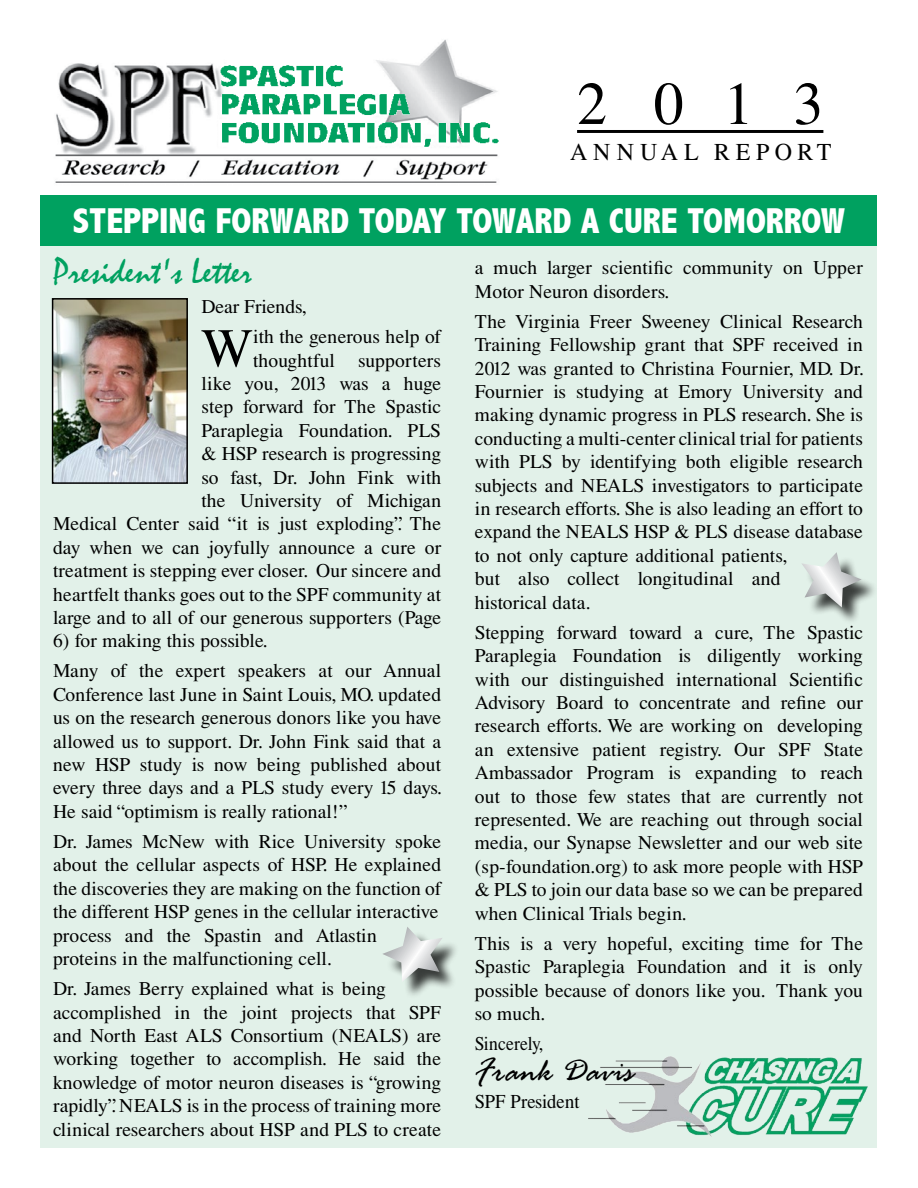
<style>
.page{position:relative;width:918px;height:1188px;background:#fff}
.page>*{position:absolute;margin:0;border:0;box-sizing:border-box;transform-origin:0 0}
.t1{font:60.6px "Times";color:#000}
.t2{font:54.9px "Times";color:#000}
.t3{font:36.3px "Rage D";letter-spacing:.01em;color:#000;scale:.94 1}
.t4{font:800 condensed 36px "Abadi";color:#fff}
.t5{font:36px "Mistral";color:#00a160}
.t6{font:24.3px "Times";letter-spacing:.23em;color:#000}
.t7{font:19.65px "Times";letter-spacing:.01em;color:#000;scale:.94 1}
.t8{font:19.5px/23.4px "Times";letter-spacing:.01em;color:#000}
.t9{font:19.5px "Times";letter-spacing:.01em;color:#000;scale:.9 1}
</style>
<div class="page">
<div style="left:40px;top:195px;width:838px;height:953px;background:#e2f1e9"></div>
<img style="left:55px;top:39px;width:444px;height:144px">
<hr style="left:577px;top:130px;width:246px;height:3px;background:#000">
<div style="left:386px;top:930px;width:74px;height:69px;background:#000;opacity:.75"></div>
<svg style="left:383px;top:927px;width:60px;height:55px"></svg>
<div style="left:40px;top:195px;width:838px;height:51px;background:#00a160"></div>
<img style="left:55px;top:301px;width:130px;height:180px">
<div style="left:52px;top:298px;width:136px;height:186px;border:2px solid #000"></div>
<div style="left:805px;top:556px;width:74px;height:69px;background:#000;opacity:.75"></div>
<svg style="left:802px;top:552px;width:60px;height:56px"></svg>
<img style="left:589px;top:1056px;width:279px;height:81px">
<h1 class="t1" style="left:577px;top:70px;width:248px">2013</h1>
<p class="t6" style="left:570px;top:138px;width:263px">ANNUAL REPORT</p>
<h3 class="t4" style="left:73px;top:200px;width:774px">STEPPING FORWARD TODAY TOWARD A CURE TOMORROW</h3>
<h3 class="t5" style="left:53px;top:250px;width:200px">President's Letter</h3>
<p class="t8" style="left:201px;top:295px;width:107px">Dear Friends,</p>
<h2 class="t2" style="left:201px;top:317px;width:53px">W</h2>
<p class="t8" style="left:475px;top:256px;width:390px">a much larger scientific community on Upper<br>Motor Neuron disorders.</p>
<p class="t8" style="left:475px;top:310px;width:391px">The Virginia Freer Sweeney Clinical Research Training Fellowship grant that SPF received in 2012 was granted to Christina Fournier, MD. Dr.<br>Fournier is studying at Emory University and making dynamic progress in PLS research. She is conducting a multi-center clinical trial for patients with PLS by identifying both eligible research subjects and NEALS investigators to participate in research efforts. She is also leading an effort to expand the NEALS HSP &amp; PLS disease database to not only capture additional patients,<br>but also collect longitudinal and<br>historical data.</p>
<p class="t8" style="left:475px;top:621px;width:390px;text-align:justify">Stepping forward toward a cure, The Spastic Paraplegia Foundation is diligently working with our distinguished international Scientific Advisory Board to concentrate and refine our research efforts. We are working on developing an extensive patient registry. Our SPF State Ambassador Program is expanding to reach out to those few states that are currently not represented. We are reaching out through social media, our Synapse Newsletter and our web site (sp-foundation.org) to ask more people with HSP &amp; PLS to join our data base so we can be prepared when Clinical Trials begin.</p>
<p class="t8" style="left:475px;top:932px;width:390px;text-align:justify">This is a very hopeful, exciting time for The Spastic Paraplegia Foundation and it is only possible because of donors like you. Thank you so much.</p>
<p class="t9" style="left:475px;top:1033px;width:77px">Sincerely,</p>
<h3 class="t3" style="left:475px;top:1052px;width:171px">Frank Davis</h3>
<p class="t7" style="left:475px;top:1090px;width:113px">SPF President</p>
<p class="t8" style="left:53px;top:325px;width:390px;text-align:right">ith the generous help of<br>thoughtful supporters<br>like you, 2013 was a huge<br>step forward for The Spastic<br>Paraplegia Foundation. PLS<br>&amp; HSP research is progressing<br>so fast, Dr. John Fink with<br>the University of Michigan<br>Medical Center said “it is just exploding”. The day when we can joyfully announce a cure or treatment is stepping ever closer. Our sincere and heartfelt thanks goes out to the SPF community at large and to all of our generous supporters (Page</p>
<p class="t8" style="left:53px;top:626px;width:390px;line-height:30.2px">6) for making this possible.<br>Many of the expert speakers at our Annual</p>
<p class="t8" style="left:53px;top:683px;width:391px;text-align:justify">Conference last June in Saint Louis, MO. updated us on the research generous donors like you have allowed us to support. Dr. John Fink said that a new HSP study is now being published about every three days and a PLS study every 15 days.<br>He said “optimism is really rational!”</p>
<p class="t8" style="left:53px;top:830px;width:390px">Dr. James McNew with Rice University spoke about the cellular aspects of HSP. He explained the discoveries they are making on the function of the different HSP genes in the cellular interactive process and the Spastin and Atlastin proteins in the malfunctioning cell.</p>
<p class="t8" style="left:53px;top:977px;width:390px">Dr. James Berry explained what is being accomplished in the joint projects that SPF and North East ALS Consortium (NEALS) are working together to accomplish. He said the knowledge of motor neuron diseases is “growing rapidly”. NEALS is in the process of training more clinical researchers about HSP and PLS to create</p>
</div>
